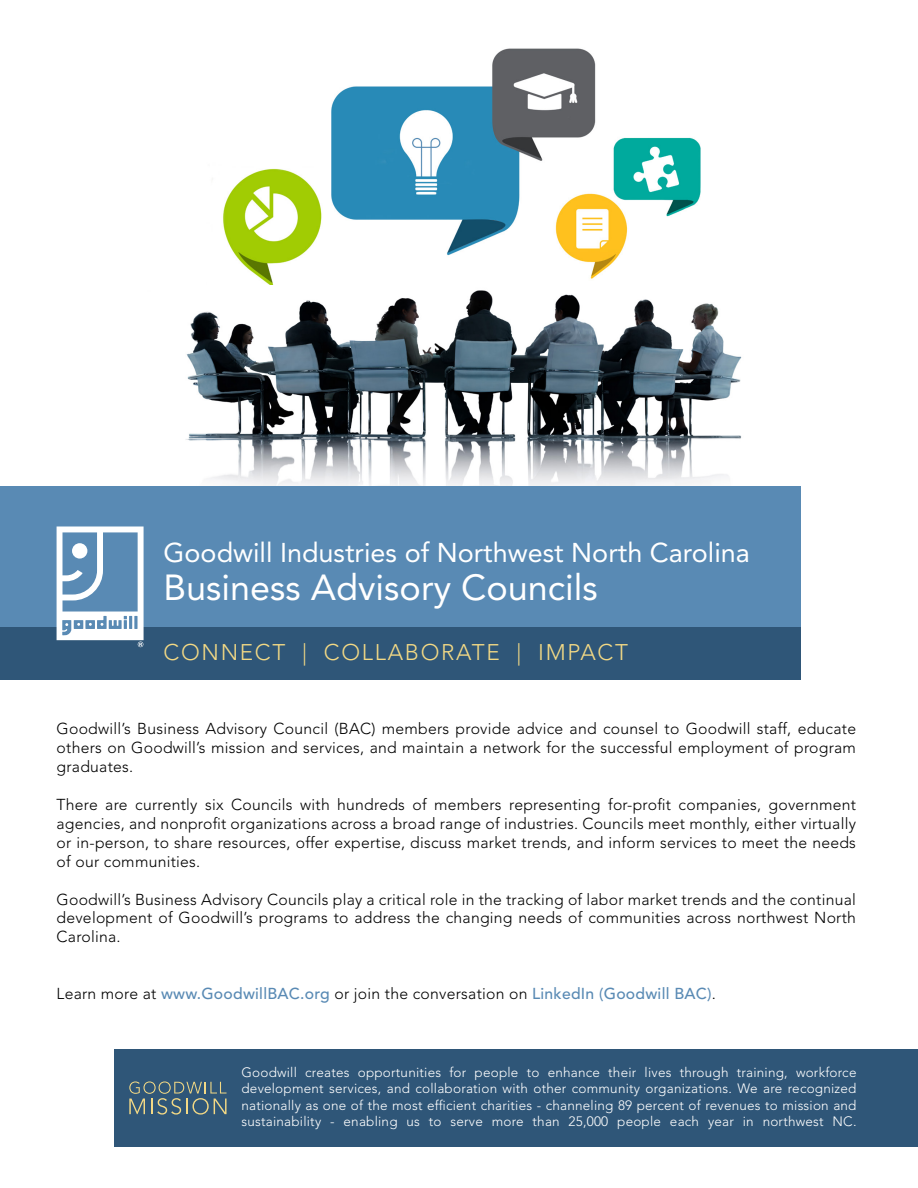
<style>
.page{position:relative;width:918px;height:1188px;background:#fff}
.page>*{position:absolute;margin:0;border:0;box-sizing:border-box;transform-origin:0 0}
.t1{font:36px "Avenir LT Std";color:#fff}
.t2{font:27px "Avenir LT Std";color:#fff}
.t3{font:300 22.5px "Avenir LT Std";letter-spacing:.075em;color:#f3d985}
.t4{font:300 15.75px/18.9px "Avenir LT Std";letter-spacing:.015em;color:#000;text-align:justify}
.t5{font:500 15.75px "Avenir LT Std";letter-spacing:.015em;color:#598ab4}
.t6{font:300 13.5px/16.2px "Avenir LT Std";letter-spacing:.015em;color:#fff;text-align:justify}
.s1{font-weight:300;color:#000}
</style>
<div class="page">
<img style="left:223px;top:48px;width:478px;height:237px">
<div style="left:446px;top:264px;width:112px;height:36px;background:#fff"></div>
<img style="left:186px;top:290px;width:556px;height:196px">
<div style="left:207px;top:273px;width:26px;height:25px;background:#fff"></div>
<div style="left:618px;top:270px;width:22px;height:21px;background:#fff"></div>
<div style="left:0;top:486px;width:801px;height:194px;background:#598ab4"></div>
<div style="left:0;top:627px;width:801px;height:53px;background:#2f5678"></div>
<div style="left:114px;top:1049px;width:804px;height:98px;background:#2f5678"></div>
<svg style="left:57px;top:526px;width:87px;height:121px"></svg>
<svg style="left:129px;top:1081px;width:98px;height:34px"></svg>
<h2 class="t2" style="left:164px;top:537px;width:588px">Goodwill Industries of Northwest North Carolina</h2>
<h1 class="t1" style="left:164px;top:567px;width:436px">Business Advisory Councils</h1>
<h3 class="t3" style="left:164px;top:639px;width:466px">CONNECT | COLLABORATE | IMPACT</h3>
<p class="t4" style="left:57px;top:720px;width:801px">Goodwill’s Business Advisory Council (BAC) members provide advice and counsel to Goodwill staff, educate others on Goodwill’s mission and services, and maintain a network for the successful employment of program graduates.</p>
<p class="t4" style="left:57px;top:795px;width:801px">There are currently six Councils with hundreds of members representing for-profit companies, government agencies, and nonprofit organizations across a broad range of industries. Councils meet monthly, either virtually or in-person, to share resources, offer expertise, discuss market trends, and inform services to meet the needs of our communities.</p>
<p class="t4" style="left:57px;top:890px;width:801px">Goodwill’s Business Advisory Councils play a critical role in the tracking of labor market trends and the continual development of Goodwill’s programs to address the changing needs of communities across northwest North Carolina.</p>
<p class="t5" style="left:57px;top:984px;width:661px"><span class="s1">Learn more at</span> www.GoodwillBAC.org <span class="s1">or join the conversation on</span> LinkedIn (Goodwill BAC)<span class="s1">.</span></p>
<p class="t6" style="left:242px;top:1064px;width:617px">Goodwill creates opportunities for people to enhance their lives through training, workforce development services, and collaboration with other community organizations. We are recognized nationally as one of the most efficient charities - channeling 89 percent of revenues to mission and sustainability - enabling us to serve more than 25,000 people each year in northwest NC.</p>
</div>
